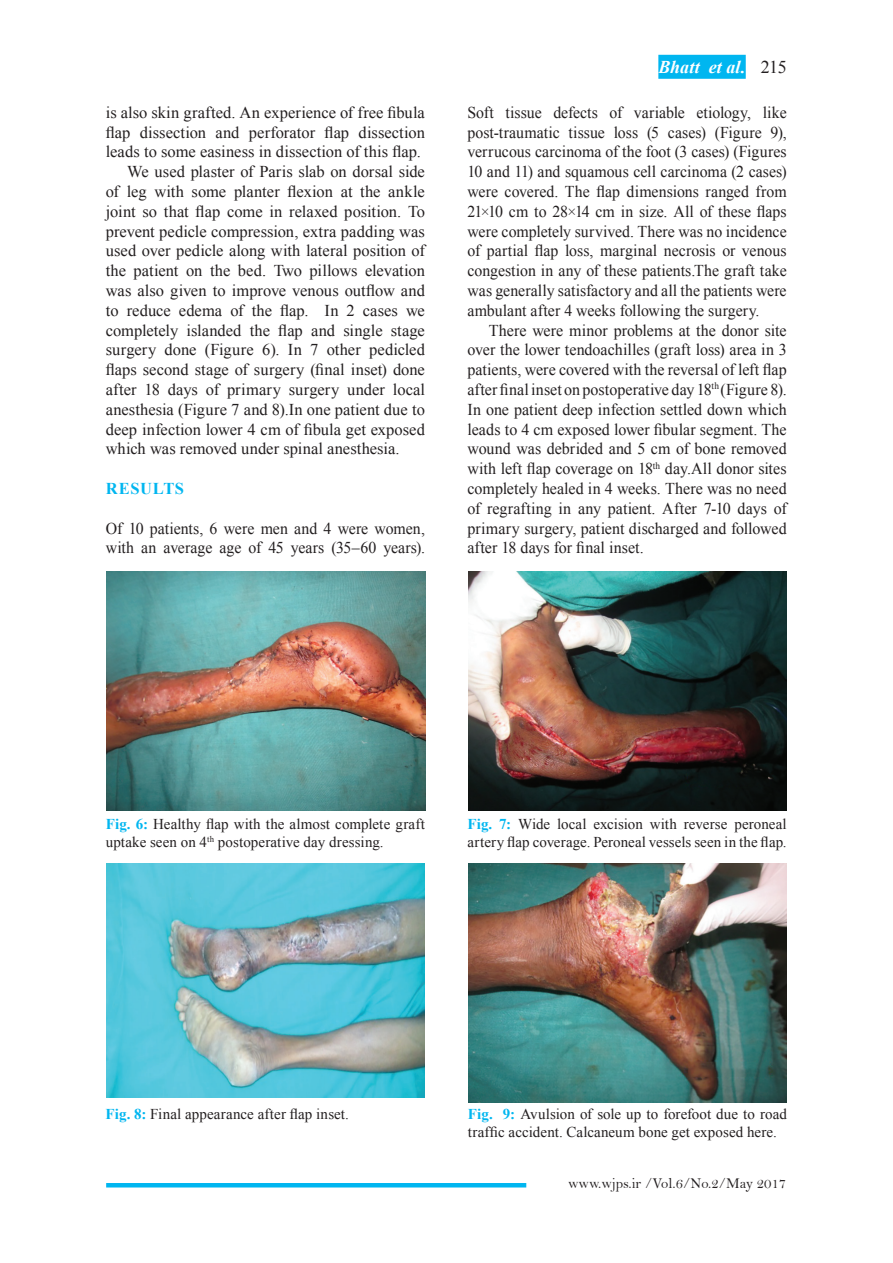
<style>
.page{position:relative;width:893px;height:1263px;background:#fff}
.page>*{position:absolute;margin:0;border:0;box-sizing:border-box;transform-origin:0 0}
.t1{font:italic 700 18px "Times New Roman";letter-spacing:.01em;color:#fff}
.t2{font:16.5px/19.8px "Times New Roman";color:#231f20;text-align:justify}
.t3{font:16.5px/19.8px "Times New Roman";color:#231f20;scale:.96 1}
.t4{font:700 16.5px "Times New Roman";letter-spacing:.035em;color:#00b6f0}
.t5{font:15px/18px "Times New Roman";letter-spacing:.005em;color:#231f20}
.t6{font:15px "Bell";color:#231f20}
.s1{font-weight:400;font-style:normal;color:#231f20}
.s2{font-weight:700;color:#00b6f0}
</style>
<div class="page">
<div style="left:658px;top:55px;width:88px;height:24px;background:#00b6f0"></div>
<hr style="left:106px;top:1183px;width:420px;height:4px;background:#00b6f0">
<img style="left:106px;top:571px;width:319px;height:240px">
<img style="left:468px;top:571px;width:319px;height:240px">
<img style="left:106px;top:863px;width:319px;height:234px">
<img style="left:468px;top:863px;width:319px;height:239px">
<p class="t2" style="left:106px;top:102px;width:321px">is also skin grafted. An experience of free fibula</p>
<p class="t2" style="left:106px;top:122px;width:321px">flap dissection and perforator flap dissection</p>
<p class="t2" style="left:106px;top:141px;width:317px">leads to some easiness in dissection of this flap.</p>
<p class="t2" style="left:127px;top:161px;width:299px">We used plaster of Paris slab on dorsal side</p>
<p class="t2" style="left:106px;top:181px;width:321px">of leg with some planter flexion at the ankle</p>
<p class="t2" style="left:106px;top:201px;width:321px">joint so that flap come in relaxed position. To</p>
<p class="t2" style="left:106px;top:221px;width:321px">prevent pedicle compression, extra padding was</p>
<p class="t2" style="left:106px;top:240px;width:321px">used over pedicle along with lateral position of</p>
<p class="t2" style="left:106px;top:260px;width:321px">the patient on the bed. Two pillows elevation</p>
<p class="t2" style="left:106px;top:280px;width:321px">was also given to improve venous outflow and</p>
<p class="t2" style="left:106px;top:300px;width:321px">to reduce edema of the flap. In 2 cases we</p>
<p class="t2" style="left:106px;top:320px;width:321px">completely islanded the flap and single stage</p>
<p class="t2" style="left:106px;top:339px;width:321px">surgery done (Figure 6). In 7 other pedicled</p>
<p class="t2" style="left:106px;top:359px;width:321px">flaps second stage of surgery (final inset) done</p>
<p class="t2" style="left:106px;top:379px;width:321px">after 18 days of primary surgery under local</p>
<p class="t2" style="left:106px;top:399px;width:321px">anesthesia (Figure 7 and 8).In one patient due to</p>
<p class="t2" style="left:106px;top:419px;width:321px">deep infection lower 4 cm of fibula get exposed</p>
<p class="t2" style="left:106px;top:438px;width:295px">which was removed under spinal anesthesia.</p>
<p class="t4" style="left:106px;top:477px;width:80px">RESULTS</p>
<p class="t3" style="left:106px;top:518px;width:334px">Of 10 patients, 6 were men and 4 were women, with an average age of 45 years (35–60 years).</p>
<p class="t1" style="left:658px;top:54px;width:130px">Bhatt et al. <span class="s1">215</span></p>
<p class="t3" style="left:467px;top:102px;width:334px;text-align:justify">Soft tissue defects of variable etiology, like post-traumatic tissue loss (5 cases) (Figure 9), verrucous carcinoma of the foot (3 cases) (Figures 10 and 11) and squamous cell carcinoma (2 cases) were covered. The flap dimensions ranged from 21×10 cm to 28×14 cm in size. All of these flaps were completely survived. There was no incidence of partial flap loss, marginal necrosis or venous congestion in any of these patients.The graft take was generally satisfactory and all the patients were ambulant after 4 weeks following the surgery.</p>
<p class="t2" style="left:467px;top:320px;width:321px;text-indent:21px">There were minor problems at the donor site over the lower tendoachilles (graft loss) area in 3 patients, were covered with the reversal of left flap after final inset on postoperative day 18<sup>th</sup> (Figure 8).<br>In one patient deep infection settled down which leads to 4 cm exposed lower fibular segment. The wound was debrided and 5 cm of bone removed with left flap coverage on 18<sup>th</sup> day.All donor sites completely healed in 4 weeks. There was no need of regrafting in any patient. After 7-10 days of primary surgery, patient discharged and followed after 18 days for final inset.</p>
<p class="t5" style="left:106px;top:814px;width:321px"><span class="s2">Fig. 6:</span> Healthy flap with the almost complete graft uptake seen on 4<sup>th</sup> postoperative day dressing.</p>
<p class="t5" style="left:467px;top:814px;width:321px"><span class="s2">Fig. 7:</span> Wide local excision with reverse peroneal artery flap coverage. Peroneal vessels seen in the flap.</p>
<p class="t5" style="left:106px;top:1105px;width:245px"><span class="s2">Fig. 8:</span> Final appearance after flap inset.</p>
<p class="t5" style="left:468px;top:1105px;width:321px"><span class="s2">Fig. 9:</span> Avulsion of sole up to forefoot due to road traffic accident. Calcaneum bone get exposed here.</p>
<p class="t6" style="left:568px;top:1174px;width:220px">www.wjps.ir /Vol.6/No.2/May 2017</p>
</div>
